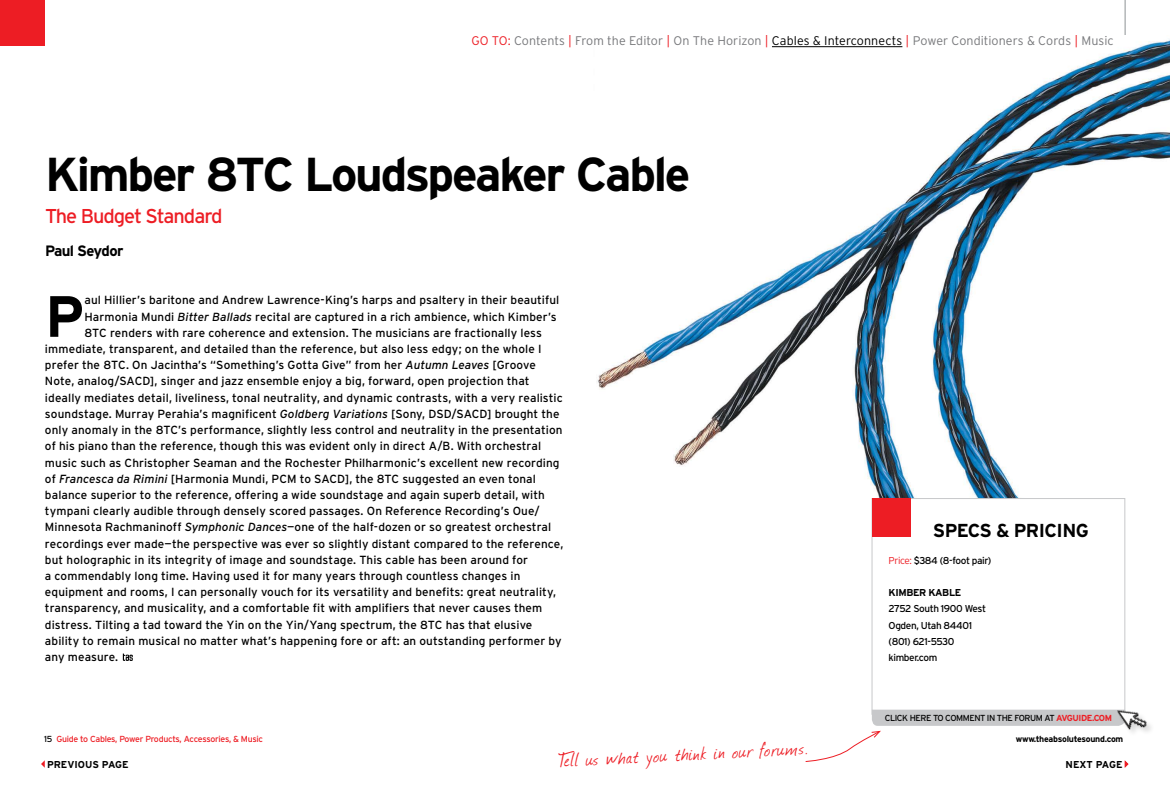
<style>
.page{position:relative;width:1170px;height:788px;background:#fff}
.page>*{position:absolute;margin:0;border:0;box-sizing:border-box;transform-origin:0 0}
.t1{font:700 58px "Interstate";color:#000}
.t2{font:700 47.5px "Interstate";letter-spacing:-.05em;color:#000}
.t3{font:22.5px "Journal";color:#ed1d24}
.t4{font:20px "Interstate";letter-spacing:-.05em;color:#ed1d24}
.t5{font:700 18.75px "Interstate";letter-spacing:-.03em;color:#000}
.t6{font:700 15px "Interstate";letter-spacing:-.045em;color:#000}
.t7{font:300 12.5px "Interstate";letter-spacing:.005em;color:#77787b}
.t8{font:11.75px "Interstate";letter-spacing:.005em;color:#000}
.t9{font:10px/16.2px "Interstate";letter-spacing:-.04em;color:#000}
.t10{font:700 10px "Interstate";letter-spacing:-.04em;color:#000}
.t11{font:700 10px "Interstate";letter-spacing:-.005em;color:#000}
.t12{font:8.75px "Interstate";letter-spacing:-.03em;color:#ed1d24}
.t13{font:8.75px "Interstate";letter-spacing:-.05em;color:#000}
.t14{font:700 8.75px "Interstate";letter-spacing:-.03em;color:#000}
.s1{color:#ed1d24}
.s2{color:#000}
.s3{font-style:italic}
.s4{font-weight:300;color:#ed1d24}
.s5{font-weight:700;color:#ed1d24}
</style>
<div class="page">
<div style="left:0;top:0;width:45px;height:45px;background:#ed1d24"></div>
<hr style="left:1125px;top:0;width:1px;height:45px;background:#b1b4b6">
<img style="left:597px;top:36px;width:573px;height:463px">
<svg style="left:123px;top:653px;width:10px;height:8px"></svg>
<div style="left:872px;top:498px;width:253px;height:216px;border:1px solid #c7c8ca"></div>
<div style="left:872px;top:498px;width:38px;height:38px;background:#ed1d24"></div>
<div style="left:1117px;top:710px;width:38px;height:28px;background:#000;opacity:.15"></div>
<img style="left:1128px;top:710px;width:21px;height:20px">
<hr style="left:772px;top:46px;width:130px;height:1px;background:#000">
<svg style="left:41px;top:760px;width:4px;height:7px"></svg>
<svg style="left:805px;top:709px;width:323px;height:58px"></svg>
<p class="t7" style="left:471px;top:34px;width:644px"><span class="s1">go to:</span> Contents <span class="s1">|</span> From the Editor <span class="s1">|</span> On The Horizon <span class="s1">|</span> <span class="s2">Cables &amp; Interconnects</span> <span class="s1">|</span> Power Conditioners &amp; Cords <span class="s1">|</span> Music</p>
<h2 class="t2" style="left:45px;top:148px;width:647px">Kimber 8TC Loudspeaker Cable</h2>
<h3 class="t4" style="left:45px;top:205px;width:179px">The Budget Standard</h3>
<p class="t6" style="left:45px;top:242px;width:80px">Paul Seydor</p>
<h1 class="t1" style="left:45px;top:284px;width:33px">P</h1>
<p class="t8" style="left:84px;top:293px;width:476px">aul Hillier’s baritone and Andrew Lawrence-King’s harps and psaltery in their beautiful</p>
<p class="t8" style="left:84px;top:310px;width:474px">Harmonia Mundi <span class="s3">Bitter Ballads</span> recital are captured in a rich ambience, which Kimber’s</p>
<p class="t8" style="left:84px;top:326px;width:459px">8TC renders with rare coherence and extension. The musicians are fractionally less</p>
<p class="t8" style="left:45px;top:342px;width:498px">immediate, transparent, and detailed than the reference, but also less edgy; on the whole I</p>
<p class="t8" style="left:45px;top:358px;width:492px">prefer the 8TC. On Jacintha’s “Something’s Gotta Give” from her <span class="s3">Autumn Leaves</span> [Groove</p>
<p class="t8" style="left:45px;top:375px;width:486px">Note, analog/SACD], singer and jazz ensemble enjoy a big, forward, open projection that</p>
<p class="t8" style="left:45px;top:391px;width:519px">ideally mediates detail, liveliness, tonal neutrality, and dynamic contrasts, with a very realistic</p>
<p class="t8" style="left:45px;top:407px;width:516px">soundstage. Murray Perahia’s magnificent <span class="s3">Goldberg Variations</span> [Sony, DSD/SACD] brought the</p>
<p class="t8" style="left:45px;top:423px;width:519px">only anomaly in the 8TC’s performance, slightly less control and neutrality in the presentation</p>
<p class="t8" style="left:45px;top:439px;width:498px">of his piano than the reference, though this was evident only in direct A/B. With orchestral</p>
<p class="t8" style="left:45px;top:456px;width:516px">music such as Christopher Seaman and the Rochester Philharmonic’s excellent new recording</p>
<p class="t8" style="left:45px;top:472px;width:493px">of <span class="s3">Francesca da Rimini</span> [Harmonia Mundi, PCM to SACD], the 8TC suggested an even tonal</p>
<p class="t8" style="left:45px;top:488px;width:501px">balance superior to the reference, offering a wide soundstage and again superb detail, with</p>
<p class="t8" style="left:45px;top:504px;width:496px">tympani clearly audible through densely scored passages. On Reference Recording’s Oue/</p>
<p class="t8" style="left:45px;top:520px;width:508px">Minnesota Rachmaninoff <span class="s3">Symphonic Dances</span>—one of the half-dozen or so greatest orchestral</p>
<p class="t8" style="left:45px;top:537px;width:520px">recordings ever made—the perspective was ever so slightly distant compared to the reference,</p>
<p class="t8" style="left:45px;top:553px;width:485px">but holographic in its integrity of image and soundstage. This cable has been around for</p>
<p class="t8" style="left:45px;top:569px;width:477px">a commendably long time. Having used it for many years through countless changes in</p>
<p class="t8" style="left:45px;top:585px;width:513px">equipment and rooms, I can personally vouch for its versatility and benefits: great neutrality,</p>
<p class="t8" style="left:45px;top:601px;width:499px">transparency, and musicality, and a comfortable fit with amplifiers that never causes them</p>
<p class="t8" style="left:45px;top:618px;width:489px">distress. Tilting a tad toward the Yin on the Yin/Yang spectrum, the 8TC has that elusive</p>
<p class="t8" style="left:45px;top:634px;width:518px">ability to remain musical no matter what’s happening fore or aft: an outstanding performer by</p>
<p class="t8" style="left:45px;top:650px;width:75px">any measure.</p>
<h3 class="t5" style="left:933px;top:519px;width:155px">SPECS &amp; PRICING</h3>
<p class="t9" style="left:889px;top:552px;width:104px"><span class="s4">Price:</span> $384 (8-foot pair)</p>
<p class="t10" style="left:889px;top:587px;width:74px">KIMBER KABLE</p>
<p class="t9" style="left:889px;top:600px;width:99px">2752 South 1900 West<br>Ogden, Utah 84401 (801) 621-5530 kimber.com</p>
<p class="t13" style="left:885px;top:712px;width:216px">CLICK HERE TO COMMENT IN THE FORUM at <span class="s5">avgui de.com</span></p>
<p class="t12" style="left:44px;top:734px;width:221px"><span class="s2">15</span> Guide to Cables, Power Products, Accessories, &amp; Music</p>
<p class="t14" style="left:1016px;top:734px;width:109px">www.theabsolutesound.com</p>
<p class="t10" style="left:47px;top:758px;width:35px">previous</p>
<p class="t10" style="left:102px;top:758px;width:27px">page</p>
<p class="t11" style="left:1066px;top:758px;width:57px">NEXT page</p>
<h3 class="t3" style="left:558px;top:745px;width:252px;rotate:-3deg">Tell us what you think in our forums.</h3>
</div>
